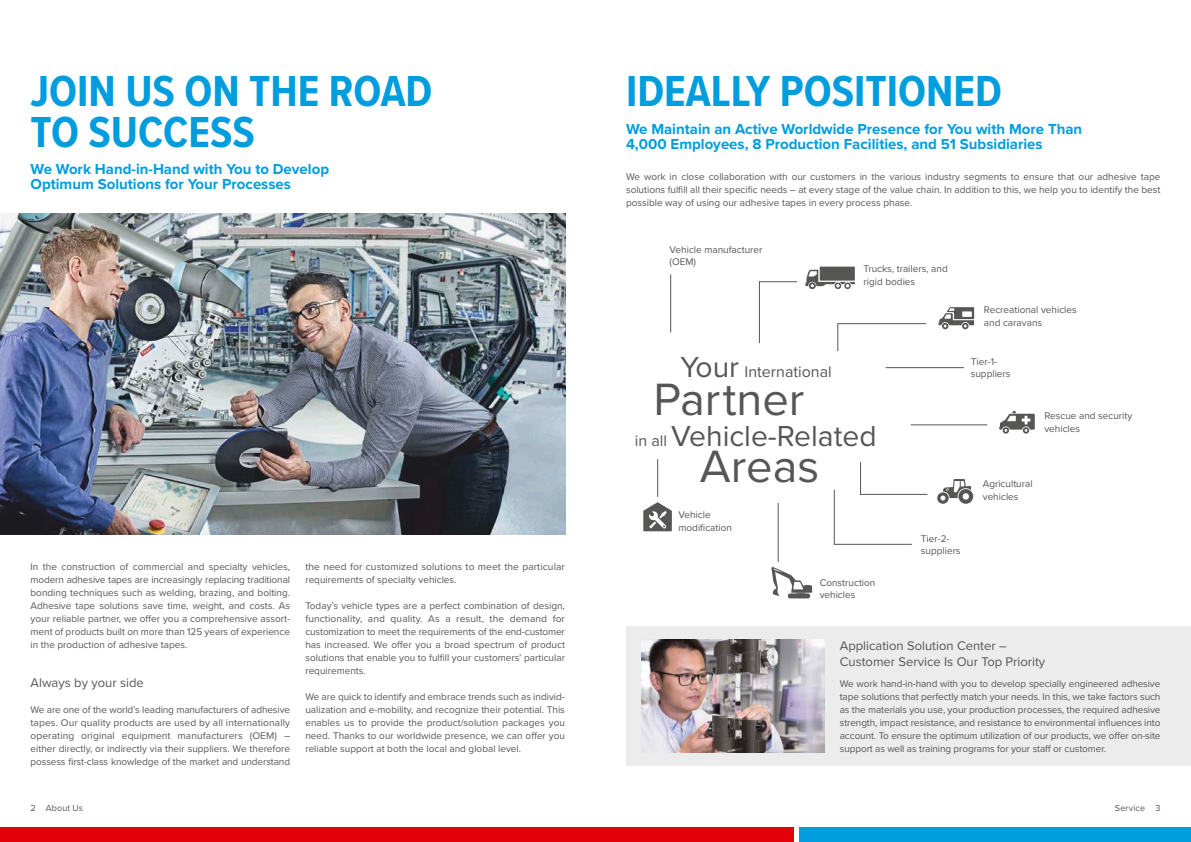
<style>
.page{position:relative;width:1191px;height:842px;background:#fff}
.page>*{position:absolute;margin:0;border:0;box-sizing:border-box;transform-origin:0 0}
.t1{font:47px "Proxima Nova";color:#565655}
.t2{font:700 45px/40.5px "Proxima Nova Cond";color:#009dde}
.t3{font:30px "Proxima Nova";color:#565655}
.t4{font:16px "Proxima Nova";color:#565655}
.t5{font:700 15px/15px "Proxima Nova";color:#009dde}
.t6{font:13px/15.6px "Proxima Nova";color:#565655}
.t7{font:10px/13px "Proxima Nova";color:#565655}
.t8{font:9px "Proxima Nova";letter-spacing:.015em;color:#565655}
.s1{font-size:30px}
.s2{font-size:16px}
</style>
<div class="page">
<svg style="left:999px;top:411px;width:35px;height:23px"></svg>
<svg style="left:937px;top:479px;width:36px;height:25px"></svg>
<div style="left:787px;top:593px;width:23px;height:5px;background:#565655;border-radius:2px"></div>
<svg style="left:771px;top:567px;width:41px;height:29px"></svg>
<svg style="left:643px;top:502px;width:29px;height:29px"></svg>
<svg style="left:758px;top:281px;width:40px;height:62px"></svg>
<hr style="left:657px;top:459px;width:1px;height:38px;background:#565655">
<hr style="left:670px;top:274px;width:1px;height:59px;background:#565655">
<hr style="left:777px;top:503px;width:1px;height:59px;background:#565655">
<hr style="left:910px;top:424px;width:77px;height:1px;background:#565655">
<svg style="left:837px;top:323px;width:90px;height:28px"></svg>
<hr style="left:885px;top:367px;width:79px;height:1px;background:#565655">
<svg style="left:833px;top:462px;width:95px;height:83px"></svg>
<div style="left:626px;top:626px;width:565px;height:140px;background:#ececec"></div>
<img style="left:641px;top:639px;width:183px;height:114px">
<img style="left:0;top:214px;width:565px;height:320px">
<svg style="left:805px;top:267px;width:50px;height:22px"></svg>
<svg style="left:938px;top:307px;width:36px;height:22px"></svg>
<div style="left:0;top:827px;width:794px;height:15px;background:#e30009"></div>
<div style="left:799px;top:827px;width:392px;height:15px;background:#009dde"></div>
<h2 class="t2" style="left:31px;top:73px;width:403px">JOIN US ON THE ROAD<br>TO SUCCESS</h2>
<h2 class="t2" style="left:626px;top:73px;width:377px">IDEALLY POSITIONED</h2>
<h3 class="t5" style="left:31px;top:162px;width:300px">We Work Hand-in-Hand with You to Develop<br>Optimum Solutions for Your Processes</h3>
<h3 class="t5" style="left:626px;top:122px;width:458px">We Maintain an Active Worldwide Presence for You with More Than<br>4,000 Employees, 8 Production Facilities, and 51 Subsidiaries</h3>
<p class="t7" style="left:626px;top:171px;width:536px;text-align:justify">We work in close collaboration with our customers in the various industry segments to ensure that our adhesive tape solutions fulfill all their specific needs – at every stage of the value chain. In addition to this, we help you to identify the best possible way of using our adhesive tapes in every process phase.</p>
<p class="t7" style="left:31px;top:561px;width:261px;text-align:justify">In the construction of commercial and specialty vehicles, modern adhesive tapes are increasingly replacing traditional bonding techniques such as welding, brazing, and bolting.<br>Adhesive tape solutions save time, weight, and costs. As your reliable partner, we offer you a comprehensive assort&shy;ment of products built on more than 125 years of experience in the production of adhesive tapes.</p>
<h3 class="t6" style="left:31px;top:675px;width:115px">Always by your side</h3>
<p class="t7" style="left:31px;top:704px;width:261px;text-align:justify">We are one of the world’s leading manufacturers of adhesive tapes. Our quality products are used by all internationally operating original equipment manufacturers (OEM) – either directly, or indirectly via their suppliers. We therefore possess first-class knowledge of the market and understand</p>
<p class="t7" style="left:305px;top:561px;width:261px">the need for customized solutions to meet the particular requirements of specialty vehicles.</p>
<p class="t7" style="left:305px;top:600px;width:261px;text-align:justify">Today’s vehicle types are a perfect combination of design, functionality, and quality. As a result, the demand for customization to meet the requirements of the end-customer has increased. We offer you a broad spectrum of product solutions that enable you to fulfill your customers’ particular requirements.</p>
<p class="t7" style="left:305px;top:691px;width:261px;text-align:justify">We are quick to identify and embrace trends such as individ&shy;ualization and e-mobility, and recognize their potential. This enables us to provide the product/solution packages you need. Thanks to our worldwide presence, we can offer you reliable support at both the local and global level.</p>
<p class="t7" style="left:669px;top:244px;width:94px;line-height:12.2px">Vehicle manufacturer (OEM)</p>
<p class="t7" style="left:863px;top:263px;width:86px">Trucks, trailers, and rigid bodies</p>
<p class="t7" style="left:984px;top:304px;width:94px">Recreational vehicles and caravans</p>
<h3 class="t4" style="left:680px;top:362px;width:153px"><span class="s1">Your</span> International</h3>
<h1 class="t1" style="left:653px;top:372px;width:152px">Partner</h1>
<h3 class="t3" style="left:635px;top:418px;width:243px"><span class="s2">in all</span> Vehicle-Related</h3>
<h1 class="t1" style="left:700px;top:438px;width:121px">Areas</h1>
<p class="t7" style="left:678px;top:508px;width:55px">Vehicle modification</p>
<p class="t7" style="left:819px;top:577px;width:57px;line-height:12.2px">Construction vehicles</p>
<p class="t7" style="left:970px;top:356px;width:41px;line-height:12.2px">Tier-1- suppliers</p>
<p class="t7" style="left:1044px;top:409px;width:89px">Rescue and security vehicles</p>
<p class="t7" style="left:921px;top:532px;width:41px;line-height:12.2px">Tier-2- suppliers</p>
<p class="t7" style="left:982px;top:477px;width:51px">Agricultural vehicles</p>
<h3 class="t6" style="left:839px;top:638px;width:207px">Application Solution Center –<br>Customer Service Is Our Top Priority</h3>
<p class="t7" style="left:839px;top:678px;width:322px;text-align:justify">We work hand-in-hand with you to develop specially engineered adhesive tape solutions that perfectly match your needs. In this, we take factors such as the materials you use, your production processes, the required adhesive strength, impact resistance, and resistance to environmental influences into account. To ensure the optimum utilization of our products, we offer on-site support as well as training programs for your staff or customer.</p>
<p class="t8" style="left:31px;top:803px;width:54px">2 About Us</p>
<p class="t8" style="left:1115px;top:803px;width:47px">Service 3</p>
</div>
